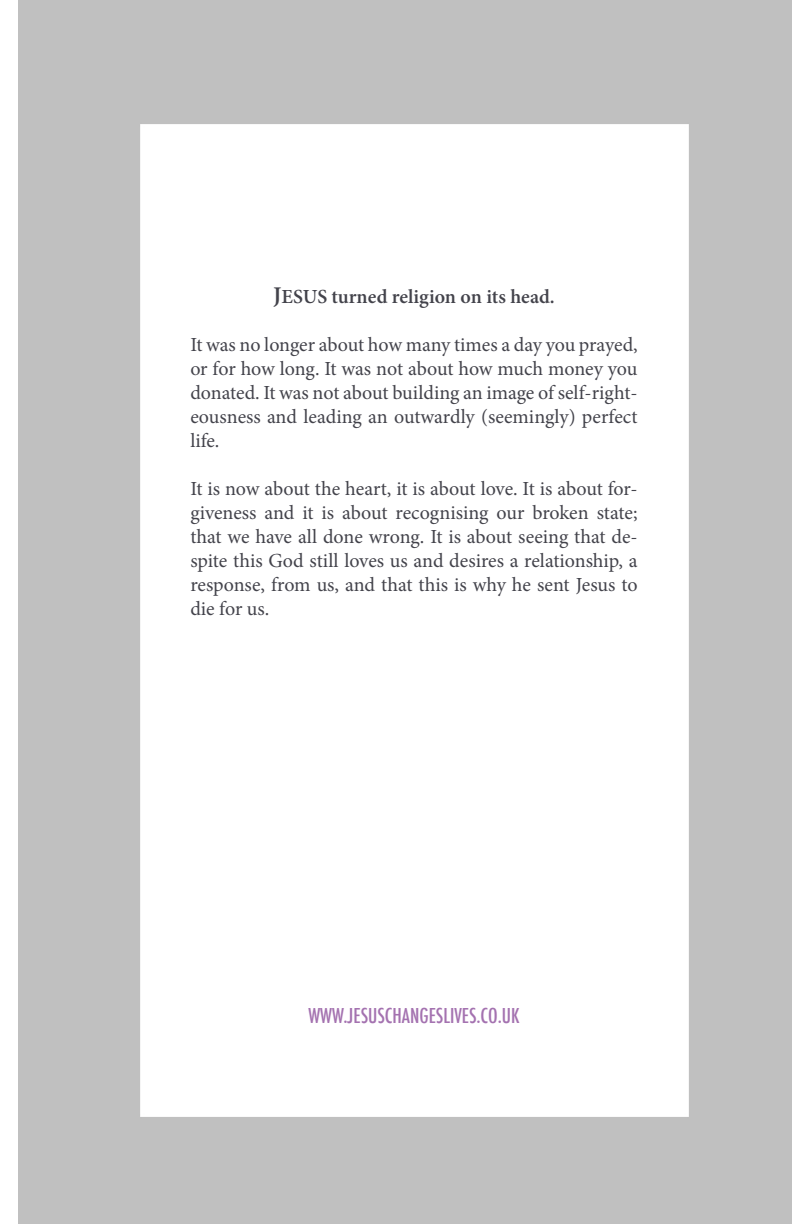
<style>
.page{position:relative;width:792px;height:1224px;background:#fff}
.page>*{position:absolute;margin:0;border:0;box-sizing:border-box;transform-origin:0 0}
.t1{font:20px/24px "Minion Pro";letter-spacing:-.005em;color:#43434b;text-align:justify}
.t2{font:600 20px "Minion Pro";color:#43434b}
.t3{font:500 condensed 20px "Futura";color:#a472b0}
.s1{font-size:24px}
</style>
<div class="page">
<p class="t2" style="left:273px;top:283px;width:283px"><span class="s1">J</span>ESUS turned religion on its head.</p>
<p class="t1" style="left:190px;top:333px;width:449px">It was no longer about how many times a day you prayed, or for how long. It was not about how much money you donated. It was not about building an image of self-right&shy;eousness and leading an outwardly (seemingly) perfect life.</p>
<p class="t1" style="left:190px;top:477px;width:449px">It is now about the heart, it is about love. It is about for&shy;giveness and it is about recognising our broken state; that we have all done wrong. It is about seeing that de&shy;spite this God still loves us and desires a relationship, a response, from us, and that this is why he sent Jesus to die for us.</p>
<p class="t3" style="left:308px;top:1003px;width:213px">WWW.JESUSCHANGESLIVES.CO.UK</p>
</div>
